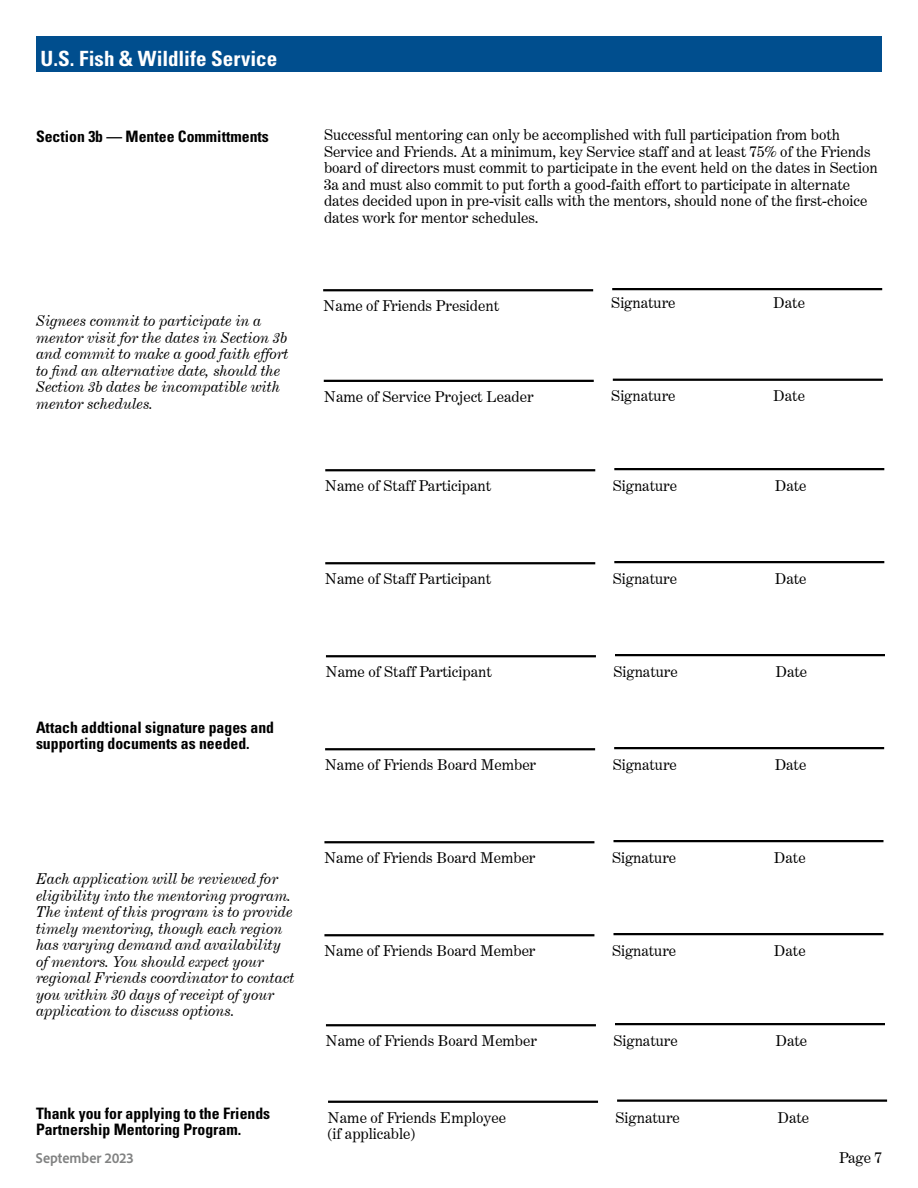
<style>
.page{position:relative;width:918px;height:1188px;background:#fff}
.page>*{position:absolute;margin:0;border:0;box-sizing:border-box;transform-origin:0 0}
.t1{font:700 condensed 21px "Univers";color:#fff}
.Text_Heading{font:700 condensed 15.75px/16.5px "Univers";color:#000}
.Text{font:15px/16.5px "Century Expanded BT";color:#000}
.Text_Heading-2{font:italic 15px/16.5px "Century Expanded BT";color:#000}
.Text_Heading-3{font:700 semi-condensed 15px "Adobe Clean";color:#818282}
</style>
<div class="page">
<div style="left:36px;top:36px;width:846px;height:36px;background:#004e8e"></div>
<hr style="left:324px;top:380px;width:270px;height:2px;background:#000">
<hr style="left:613px;top:379px;width:270px;height:2px;background:#000">
<hr style="left:323px;top:289px;width:270px;height:2px;background:#000">
<hr style="left:612px;top:288px;width:270px;height:2px;background:#000">
<hr style="left:325px;top:469px;width:270px;height:2px;background:#000">
<hr style="left:614px;top:468px;width:270px;height:2px;background:#000">
<hr style="left:325px;top:562px;width:270px;height:2px;background:#000">
<hr style="left:614px;top:561px;width:270px;height:2px;background:#000">
<hr style="left:326px;top:655px;width:270px;height:2px;background:#000">
<hr style="left:615px;top:654px;width:270px;height:2px;background:#000">
<hr style="left:325px;top:748px;width:270px;height:2px;background:#000">
<hr style="left:614px;top:747px;width:270px;height:2px;background:#000">
<hr style="left:324px;top:841px;width:270px;height:2px;background:#000">
<hr style="left:614px;top:840px;width:270px;height:2px;background:#000">
<hr style="left:324px;top:934px;width:270px;height:2px;background:#000">
<hr style="left:614px;top:933px;width:270px;height:2px;background:#000">
<hr style="left:326px;top:1024px;width:270px;height:2px;background:#000">
<hr style="left:615px;top:1023px;width:270px;height:2px;background:#000">
<hr style="left:328px;top:1101px;width:270px;height:2px;background:#000">
<hr style="left:617px;top:1100px;width:270px;height:2px;background:#000">
<h1 class="t1" style="left:41px;top:46px;width:238px">U.S. Fish &amp; Wildlife Service</h1>
<h2 class="Text_Heading" style="left:36px;top:128px;width:234px">Section 3b — Mentee Committments</h2>
<h2 class="Text_Heading-2" style="left:36px;top:313px;width:254px">Signees commit to participate in a mentor visit for the dates in Section 3b and commit to make a good faith effort to find an alternative date, should the Section 3b dates be incompatible with mentor schedules.</h2>
<h2 class="Text_Heading" style="left:36px;top:719px;width:240px">Attach addtional signature pages and supporting documents as needed.</h2>
<p class="Text" style="left:324px;top:127px;width:555px">Successful mentoring can only be accomplished with full participation from both Service and Friends. At a minimum, key Service staff and at least 75% of the Friends board of directors must commit to participate in the event held on the dates in Section 3a and must also commit to put forth a good-faith effort to participate in alternate dates decided upon in pre-visit calls with the mentors, should none of the first-choice dates work for mentor schedules.</p>
<p class="Text" style="left:323px;top:298px;width:177px">Name of Friends President</p>
<p class="Text" style="left:611px;top:295px;width:66px">Signature</p>
<p class="Text" style="left:773px;top:295px;width:33px">Date</p>
<p class="Text" style="left:324px;top:388px;width:211px">Name of Service Project Leader</p>
<p class="Text" style="left:611px;top:388px;width:66px">Signature</p>
<p class="Text" style="left:773px;top:388px;width:33px">Date</p>
<p class="Text" style="left:325px;top:478px;width:168px">Name of Staff Participant</p>
<p class="Text" style="left:613px;top:478px;width:66px">Signature</p>
<p class="Text" style="left:775px;top:478px;width:33px">Date</p>
<p class="Text" style="left:325px;top:571px;width:168px">Name of Staff Participant</p>
<p class="Text" style="left:613px;top:571px;width:66px">Signature</p>
<p class="Text" style="left:775px;top:571px;width:33px">Date</p>
<p class="Text" style="left:326px;top:664px;width:168px">Name of Staff Participant</p>
<p class="Text" style="left:614px;top:664px;width:66px">Signature</p>
<p class="Text" style="left:775px;top:664px;width:33px">Date</p>
<p class="Text" style="left:325px;top:757px;width:213px">Name of Friends Board Member</p>
<p class="Text" style="left:613px;top:757px;width:66px">Signature</p>
<p class="Text" style="left:775px;top:757px;width:33px">Date</p>
<h2 class="Text_Heading-2" style="left:36px;top:871px;width:260px">Each application will be reviewed for eligibility into the mentoring program.<br>The intent of this program is to provide timely mentoring, though each region has varying demand and availability of mentors. You should expect your regional Friends coordinator to contact you within 30 days of receipt of your application to discuss options.</h2>
<h2 class="Text_Heading" style="left:36px;top:1105px;width:236px">Thank you for applying to the Friends<br>Partnership Mentoring Program.</h2>
<h2 class="Text_Heading-3" style="left:36px;top:1148px;width:99px">September 2023</h2>
<p class="Text" style="left:324px;top:850px;width:213px">Name of Friends Board Member</p>
<p class="Text" style="left:612px;top:850px;width:66px">Signature</p>
<p class="Text" style="left:774px;top:850px;width:33px">Date</p>
<p class="Text" style="left:324px;top:943px;width:213px">Name of Friends Board Member</p>
<p class="Text" style="left:612px;top:943px;width:66px">Signature</p>
<p class="Text" style="left:774px;top:943px;width:33px">Date</p>
<p class="Text" style="left:326px;top:1033px;width:213px">Name of Friends Board Member</p>
<p class="Text" style="left:614px;top:1033px;width:66px">Signature</p>
<p class="Text" style="left:775px;top:1033px;width:33px">Date</p>
<p class="Text" style="left:328px;top:1109px;width:180px">Name of Friends Employee</p>
<p class="Text" style="left:616px;top:1109px;width:66px">Signature</p>
<p class="Text" style="left:778px;top:1109px;width:33px">Date</p>
<p class="Text" style="left:328px;top:1126px;width:89px">(if applicable)</p>
<p class="Text" style="left:839px;top:1150px;width:44px">Page 7</p>
</div>
